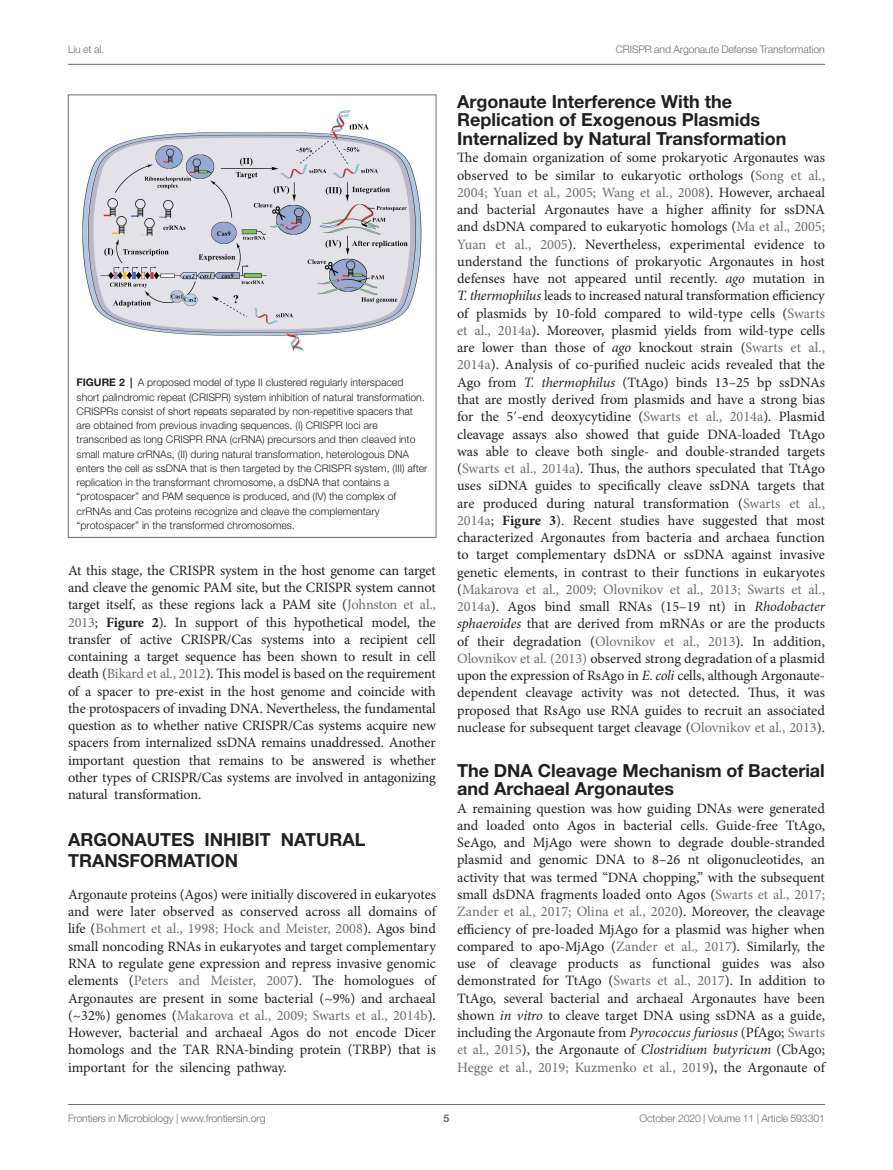
<style>
.page{position:relative;width:893px;height:1170px;background:#fff}
.page>*{position:absolute;margin:0;border:0;box-sizing:border-box;transform-origin:0 0}
.HEAD_2{font:700 18px/18.8px "Helvetica Neue LT Std";color:#231f20}
.HEAD_1{font:700 18px/21px "Helvetica Neue LT Std";color:#231f20}
.TEXT_FLUSH{font:14.25px/17.2px "Minion Pro";letter-spacing:-.005em;color:#231f20;text-align:justify}
.FIG_LEG{font:300 10.5px/14.2px "Helvetica Neue LT Std";color:#231f20}
.t1{font:300 10.5px "Helvetica Neue LT Std";letter-spacing:-.015em;color:#6c6d70}
.t2{font:700 10.5px "Helvetica Neue LT Std";color:#6c6d70}
.s1{font-weight:700}
.s2{color:#6c6d70}
.s3{font-style:italic}
.s4{font-family:"STIX General"}
</style>
<div class="page">
<hr style="left:68px;top:64px;width:757px;height:1px;background:#6c6d70">
<hr style="left:68px;top:1104px;width:757px;height:1px;background:#6c6d70">
<img style="left:82px;top:109px;width:340px;height:243px">
<p class="t1" style="left:68px;top:42px;width:38px">Liu et al.</p>
<p class="t1" style="left:616px;top:42px;width:211px">CRISPR and Argonaute Defense Transformation</p>
<p class="FIG_LEG" style="left:77px;top:375px;width:352px"><span class="s1">FIGURE 2 |</span> A proposed model of type II clustered regularly interspaced short palindromic repeat (CRISPR) system inhibition of natural transformation.<br>CRISPRs consist of short repeats separated by non-repetitive spacers that are obtained from previous invading sequences. (I) CRISPR loci are transcribed as long CRISPR RNA (crRNA) precursors and then cleaved into small mature crRNAs, (II) during natural transformation, heterologous DNA enters the cell as ssDNA that is then targeted by the CRISPR system, (III) after replication in the transformant chromosome, a dsDNA that contains a “protospacer” and PAM sequence is produced, and (IV) the complex of crRNAs and Cas proteins recognize and cleave the complementary “protospacer” in the transformed chromosomes.</p>
<p class="TEXT_FLUSH" style="left:68px;top:561px;width:369px">At this stage, the CRISPR system in the host genome can target and cleave the genomic PAM site, but the CRISPR system cannot target itself, as these regions lack a PAM site (<span class="s2">Johnston et al., 2013</span>; <span class="s1">Figure 2</span>). In support of this hypothetical model, the transfer of active CRISPR/Cas systems into a recipient cell containing a target sequence has been shown to result in cell death (<span class="s2">Bikard et al., 2012</span>). This model is based on the requirement of a spacer to pre-exist in the host genome and coincide with the protospacers of invading DNA. Nevertheless, the fundamental question as to whether native CRISPR/Cas systems acquire new spacers from internalized ssDNA remains unaddressed. Another important question that remains to be answered is whether other types of CRISPR/Cas systems are involved in antagonizing natural transformation.</p>
<p class="HEAD_1" style="left:68px;top:829px;width:299px">ARGONAUTES INHIBIT NATURAL<br>TRANSFORMATION</p>
<p class="TEXT_FLUSH" style="left:68px;top:885px;width:369px">Argonaute proteins (Agos) were initially discovered in eukaryotes and were later observed as conserved across all domains of life (<span class="s2">Bohmert et al., 1998; Hock and Meister, 2008</span>). Agos bind small noncoding RNAs in eukaryotes and target complementary RNA to regulate gene expression and repress invasive genomic elements (<span class="s2">Peters and Meister, 2007</span>). The homologues of Argonautes are present in some bacterial (~9%) and archaeal (~32%) genomes (<span class="s2">Makarova et al., 2009; Swarts et al., 2014b</span>).<br>However, bacterial and archaeal Agos do not encode Dicer homologs and the TAR RNA-binding protein (TRBP) that is important for the silencing pathway.</p>
<p class="HEAD_2" style="left:457px;top:91px;width:331px">Argonaute Interference With the<br>Replication of Exogenous Plasmids<br>Internalized by Natural Transformation</p>
<p class="TEXT_FLUSH" style="left:457px;top:149px;width:369px">The domain organization of some prokaryotic Argonautes was observed to be similar to eukaryotic orthologs (<span class="s2">Song et al., 2004; Yuan et al., 2005; Wang et al., 2008</span>). However, archaeal and bacterial Argonautes have a higher affinity for ssDNA and dsDNA compared to eukaryotic homologs (<span class="s2">Ma et al., 2005; Yuan et al., 2005</span>). Nevertheless, experimental evidence to understand the functions of prokaryotic Argonautes in host defenses have not appeared until recently. <span class="s3">ago</span> mutation in <span class="s3">T. thermophilus</span> leads to increased natural transformation efficiency of plasmids by 10-fold compared to wild-type cells (<span class="s2">Swarts et al., 2014a</span>). Moreover, plasmid yields from wild-type cells are lower than those of <span class="s3">ago</span> knockout strain (<span class="s2">Swarts et al., 2014a</span>). Analysis of co-purified nucleic acids revealed that the Ago from <span class="s3">T. thermophilus</span> (TtAgo) binds 13–25 bp ssDNAs that are mostly derived from plasmids and have a strong bias for the 5<span class="s4">′</span>-end deoxycytidine (<span class="s2">Swarts et al., 2014a</span>). Plasmid cleavage assays also showed that guide DNA-loaded TtAgo was able to cleave both single- and double-stranded targets (<span class="s2">Swarts et al., 2014a</span>). Thus, the authors speculated that TtAgo uses siDNA guides to specifically cleave ssDNA targets that are produced during natural transformation (<span class="s2">Swarts et al., 2014a</span>; <span class="s1">Figure 3</span>). Recent studies have suggested that most characterized Argonautes from bacteria and archaea function to target complementary dsDNA or ssDNA against invasive genetic elements, in contrast to their functions in eukaryotes (<span class="s2">Makarova et al., 2009; Olovnikov et al., 2013; Swarts et al., 2014a</span>). Agos bind small RNAs (15–19 nt) in <span class="s3">Rhodobacter sphaeroides</span> that are derived from mRNAs or are the products of their degradation (<span class="s2">Olovnikov et al., 2013</span>). In addition, <span class="s2">Olovnikov et al. (2013)</span> observed strong degradation of a plasmid upon the expression of RsAgo in <span class="s3">E. coli</span> cells, although Argonaute&shy;dependent cleavage activity was not detected. Thus, it was proposed that RsAgo use RNA guides to recruit an associated nuclease for subsequent target cleavage (<span class="s2">Olovnikov et al., 2013</span>).</p>
<p class="HEAD_2" style="left:457px;top:760px;width:369px">The DNA Cleavage Mechanism of Bacterial and Archaeal Argonautes</p>
<p class="TEXT_FLUSH" style="left:457px;top:799px;width:369px">A remaining question was how guiding DNAs were generated and loaded onto Agos in bacterial cells. Guide-free TtAgo, SeAgo, and MjAgo were shown to degrade double-stranded plasmid and genomic DNA to 8–26 nt oligonucleotides, an activity that was termed “DNA chopping,” with the subsequent small dsDNA fragments loaded onto Agos (<span class="s2">Swarts et al., 2017; Zander et al., 2017; Olina et al., 2020</span>). Moreover, the cleavage efficiency of pre-loaded MjAgo for a plasmid was higher when compared to apo-MjAgo (<span class="s2">Zander et al., 2017</span>). Similarly, the use of cleavage products as functional guides was also demonstrated for TtAgo (<span class="s2">Swarts et al., 2017</span>). In addition to TtAgo, several bacterial and archaeal Argonautes have been shown <span class="s3">in vitro</span> to cleave target DNA using ssDNA as a guide, including the Argonaute from <span class="s3">Pyrococcus furiosus</span> (PfAgo; <span class="s2">Swarts et al., 2015</span>), the Argonaute of <span class="s3">Clostridium butyricum</span> (CbAgo; <span class="s2">Hegge et al., 2019; Kuzmenko et al., 2019</span>), the Argonaute of</p>
<p class="t1" style="left:68px;top:1111px;width:199px">Frontiers in Microbiology | www.frontiersin.org</p>
<p class="t2" style="left:444px;top:1111px;width:7px">5</p>
<p class="t1" style="left:640px;top:1111px;width:187px">October 2020 | Volume 11 | Article 593301</p>
</div>
